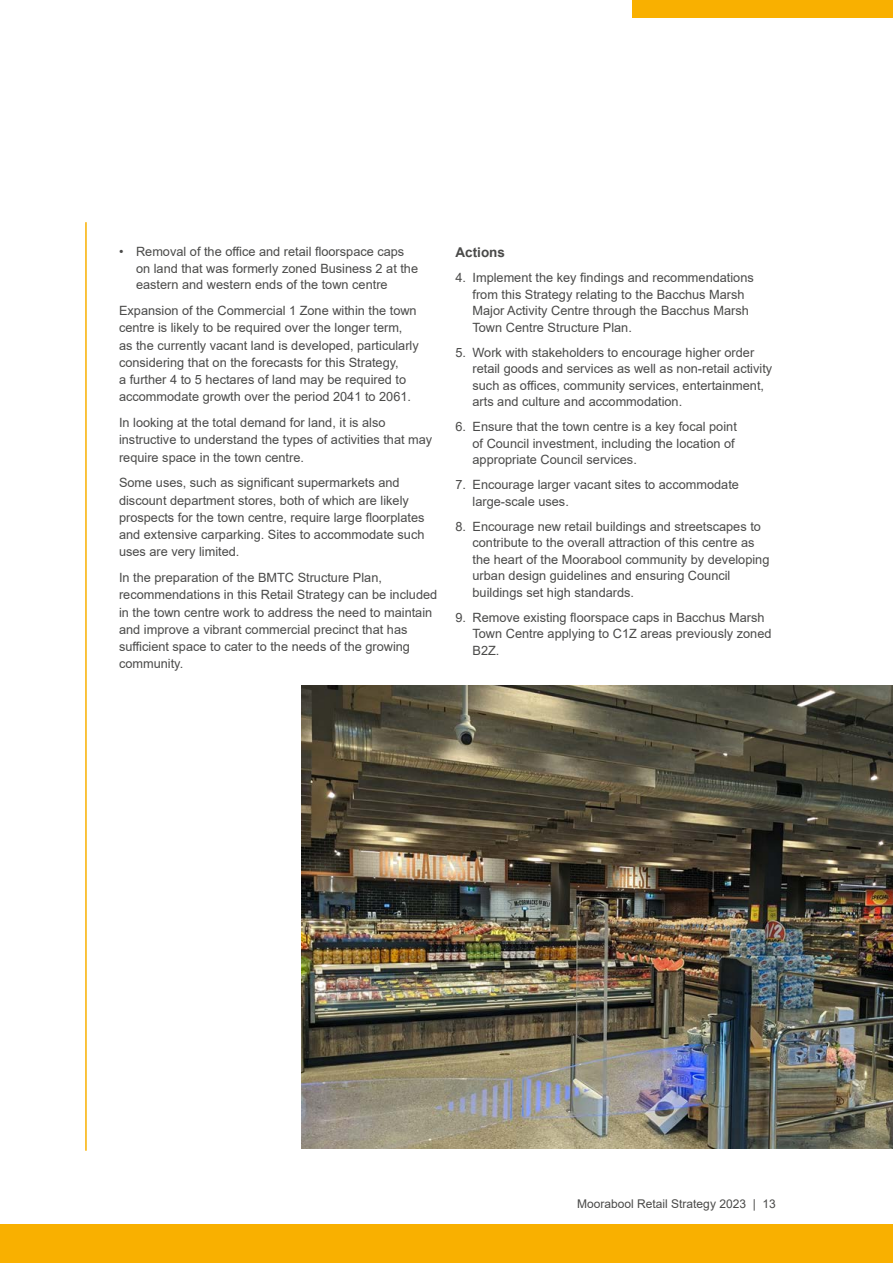
<style>
.page{position:relative;width:893px;height:1263px;background:#fff}
.page>*{position:absolute;margin:0;border:0;box-sizing:border-box;transform-origin:0 0}
.t1{font:700 13.5px "Arial";color:#4a4a49}
.t2{font:12.75px/16.5px "Arial";color:#4a4a49}
.t3{font:12px "Arial";color:#4a4a49}
</style>
<div class="page">
<div style="left:632px;top:0;width:261px;height:18px;background:#f9b000"></div>
<div style="left:0;top:1224px;width:893px;height:39px;background:#f9b000"></div>
<hr style="left:85px;top:222px;width:2px;height:929px;background:#f9b000">
<img style="left:302px;top:686px;width:591px;height:462px">
<p class="t2" style="left:136px;top:243px;width:284px;text-indent:-17px">• Removal of the office and retail floorspace caps on land that was formerly zoned Business 2 at the eastern and western ends of the town centre</p>
<p class="t2" style="left:119px;top:302px;width:301px;line-height:17.2px">Expansion of the Commercial 1 Zone within the town centre is likely to be required over the longer term, as the currently vacant land is developed, particularly considering that on the forecasts for this Strategy,<br>a further 4 to 5 hectares of land may be required to accommodate growth over the period 2041 to 2061.</p>
<p class="t2" style="left:119px;top:414px;width:315px;line-height:17.2px">In looking at the total demand for land, it is also instructive to understand the types of activities that may require space in the town centre.</p>
<p class="t2" style="left:119px;top:474px;width:307px;line-height:17.2px">Some uses, such as significant supermarkets and discount department stores, both of which are likely prospects for the town centre, require large floorplates and extensive carparking. Sites to accommodate such uses are very limited.</p>
<p class="t2" style="left:119px;top:569px;width:320px;line-height:17.2px">In the preparation of the BMTC Structure Plan, recommendations in this Retail Strategy can be included in the town centre work to address the need to maintain and improve a vibrant commercial precinct that has sufficient space to cater to the needs of the growing community.</p>
<p class="t1" style="left:455px;top:243px;width:51px">Actions</p>
<p class="t2" style="left:472px;top:269px;width:283px;text-indent:-17px">4. Implement the key findings and recommendations from this Strategy relating to the Bacchus Marsh Major Activity Centre through the Bacchus Marsh Town Centre Structure Plan.</p>
<p class="t2" style="left:472px;top:344px;width:301px;text-indent:-17px">5. Work with stakeholders to encourage higher order retail goods and services as well as non-retail activity such as offices, community services, entertainment, arts and culture and accommodation.</p>
<p class="t2" style="left:472px;top:418px;width:266px;text-indent:-17px">6. Ensure that the town centre is a key focal point of Council investment, including the location of appropriate Council services.</p>
<p class="t2" style="left:472px;top:476px;width:268px;text-indent:-17px">7. Encourage larger vacant sites to accommodate large-scale uses.</p>
<p class="t2" style="left:472px;top:518px;width:298px;text-indent:-17px">8. Encourage new retail buildings and streetscapes to contribute to the overall attraction of this centre as the heart of the Moorabool community by developing urban design guidelines and ensuring Council buildings set high standards.</p>
<p class="t2" style="left:472px;top:609px;width:301px;text-indent:-17px">9. Remove existing floorspace caps in Bacchus Marsh<br>Town Centre applying to C1Z areas previously zoned<br>B2Z.</p>
<p class="t3" style="left:577px;top:1195px;width:200px">Moorabool Retail Strategy 2023 | 13</p>
</div>
